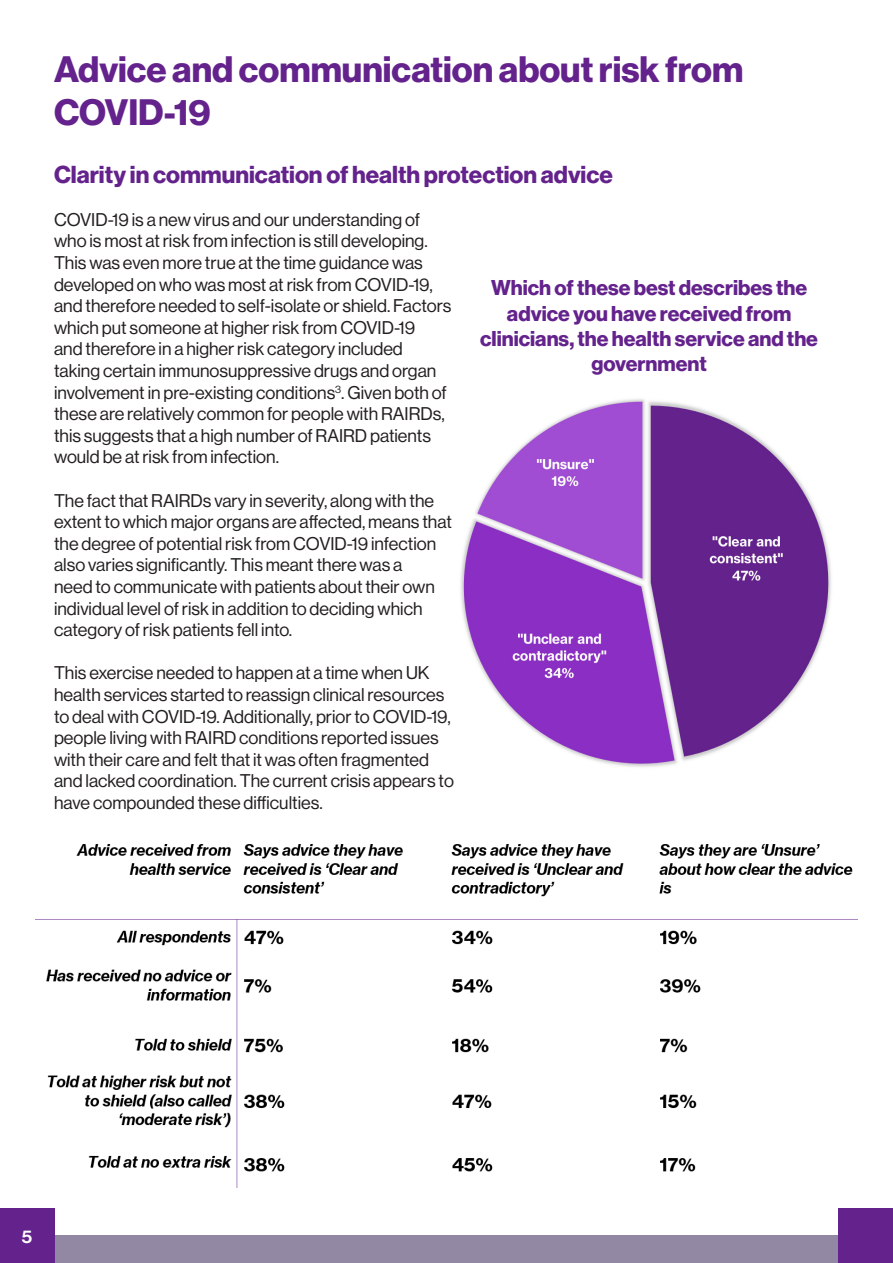
<style>
.page{position:relative;width:893px;height:1263px;background:#fff}
.page>*{position:absolute;margin:0;border:0;box-sizing:border-box;transform-origin:0 0}
.titl{font:36px/43.2px "N Haas Grotesk DS Pro 75 Bd";color:#64228c}
.titl-2{font:24px "N Haas Grotesk DS Pro 75 Bd";color:#64228c}
.titl-3{font:21px/25.2px "N Haas Grotesk DS Pro 75 Bd";color:#64228c;text-align:center}
.t1{font:18px/21.6px "N Haas Grotesk DS Pro 55 Rg";color:#231f20}
.t2{font:18px "N Haas Grotesk DS Pro 65 Md";color:#fff}
</style>
<div class="page">
<div style="left:0;top:1236px;width:893px;height:27px;background:#9388a4"></div>
<div style="left:0;top:1209px;width:54px;height:54px;background:#64228c"></div>
<div style="left:839px;top:1209px;width:54px;height:54px;background:#64228c"></div>
<img style="left:461px;top:399px;width:370px;height:368px">
<img style="left:36px;top:843px;width:821px;height:345px">
<p class="titl" style="left:54px;top:48px;width:691px">Advice and communication about risk from<br>COVID-19</p>
<p class="titl-2" style="left:54px;top:160px;width:560px">Clarity in communication of health protection advice</p>
<p class="t1" style="left:54px;top:209px;width:399px">COVID-19 is a new virus and our understanding of who is most at risk from infection is still developing.<br>This was even more true at the time guidance was developed on who was most at risk from COVID-19, and therefore needed to self-isolate or shield. Factors which put someone at higher risk from COVID-19<br>and therefore in a higher risk category included taking certain immunosuppressive drugs and organ involvement in pre-existing conditions<sup>3</sup>. Given both of these are relatively common for people with RAIRDs, this suggests that a high number of RAIRD patients would be at risk from infection.</p>
<p class="t1" style="left:54px;top:490px;width:399px">The fact that RAIRDs vary in severity, along with the extent to which major organs are affected, means that the degree of potential risk from COVID-19 infection also varies significantly. This meant there was a<br>need to communicate with patients about their own individual level of risk in addition to deciding which category of risk patients fell into.</p>
<p class="t1" style="left:54px;top:662px;width:401px">This exercise needed to happen at a time when UK health services started to reassign clinical resources to deal with COVID-19. Additionally, prior to COVID-19, people living with RAIRD conditions reported issues with their care and felt that it was often fragmented and lacked coordination. The current crisis appears to have compounded these difficulties.</p>
<p class="titl-3" style="left:480px;top:276px;width:339px">Which of these best describes the advice you have received from clinicians, the health service and the government</p>
<p class="t2" style="left:22px;top:1226px;width:12px">5</p>
</div>
